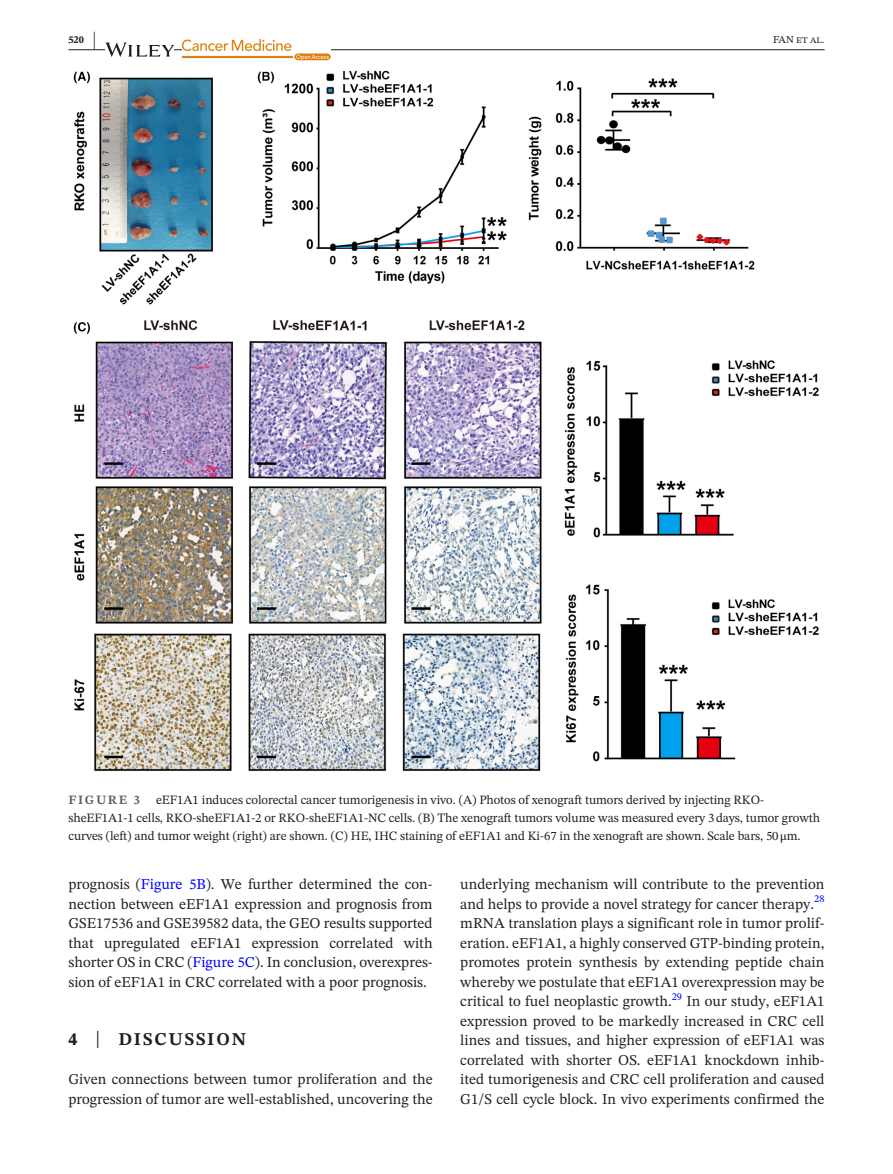
<style>
.page{position:relative;width:893px;height:1174px;background:#fff}
.page>*{position:absolute;margin:0;border:0;box-sizing:border-box;transform-origin:0 0}
.t1{font:700 18px "STIX Two Text";letter-spacing:.1em;color:#231f20}
.t2{font:15px/19.5px "STIX Two Text";color:#231f20;text-align:justify}
.t3{font:12.75px/18px "STIX Two Text";letter-spacing:-.005em;color:#231f20}
.t4{font:700 12.75px "STIX Two Text";letter-spacing:.135em;color:#636366}
.t5{font:10.5px "STIX Two Text";color:#231f20}
.t6{font:700 10.5px "STIX Two Text";color:#231f20}
.t7{font:10.5px "STIX Two Text";color:#00f}
.s1{font-size:21px}
.s2{font-family:"STIX"}
.s3{color:#00f}
.s4{font-weight:400;font-size:23.7px}
</style>
<div class="page">
<hr style="left:68px;top:49px;width:756px;height:1px;background:#231f20">
<svg style="left:105px;top:43px;width:69px;height:14px"></svg>
<svg style="left:182px;top:39px;width:149px;height:21px"></svg>
<img style="left:73px;top:70px;width:746px;height:701px">
<p class="t6" style="left:68px;top:32px;width:29px">520 <span class="s1">|</span></p>
<p class="t5" style="left:773px;top:32px;width:53px">FAN et al.</p>
<p class="t3" style="left:68px;top:791px;width:753px;text-indent:88px">eEF1A1 induces colorectal cancer tumorigenesis in vivo. (A) Photos of xenograft tumors derived by injecting RKO&shy;sheEF1A1-1 cells, RKO-sheEF1A1-2 or RKO-sheEF1A1-NC cells. (B) The xenograft tumors volume was measured every 3days, tumor growth curves (left) and tumor weight (right) are shown. (C) HE, IHC staining of eEF1A1 and Ki-67 in the xenograft are shown. Scale bars, 50<span class="s2">μ</span>m.</p>
<p class="t4" style="left:68px;top:791px;width:73px">FIGURE 3</p>
<p class="t2" style="left:68px;top:874px;width:366px">prognosis (<span class="s3">Figure 5B</span>). We further determined the con&shy;nection between eEF1A1 expression and prognosis from GSE17536 and GSE39582 data, the GEO results supported that upregulated eEF1A1 expression correlated with shorter OS in CRC (<span class="s3">Figure 5C</span>). In conclusion, overexpres&shy;sion of eEF1A1 in CRC correlated with a poor prognosis.</p>
<p class="t1" style="left:68px;top:1026px;width:179px">4 <span class="s4">|</span> DISCUSSION</p>
<p class="t2" style="left:68px;top:1069px;width:366px">Given connections between tumor proliferation and the progression of tumor are well-established, uncovering the</p>
<p class="t2" style="left:460px;top:874px;width:366px">underlying mechanism will contribute to the prevention and helps to provide a novel strategy for cancer therapy.</p>
<p class="t7" style="left:814px;top:891px;width:12px">28</p>
<p class="t2" style="left:460px;top:913px;width:366px">mRNA translation plays a significant role in tumor prolif&shy;eration. eEF1A1, a highly conserved GTP-binding protein, promotes protein synthesis by extending peptide chain whereby we postulate that eEF1A1 overexpression may be critical to fuel neoplastic growth.</p>
<p class="t7" style="left:672px;top:988px;width:12px">29</p>
<p class="t2" style="left:460px;top:991px;width:366px;text-indent:226px">In our study, eEF1A1 expression proved to be markedly increased in CRC cell lines and tissues, and higher expression of eEF1A1 was correlated with shorter OS. eEF1A1 knockdown inhib&shy;ited tumorigenesis and CRC cell proliferation and caused G1/S cell cycle block. In vivo experiments confirmed the</p>
</div>
